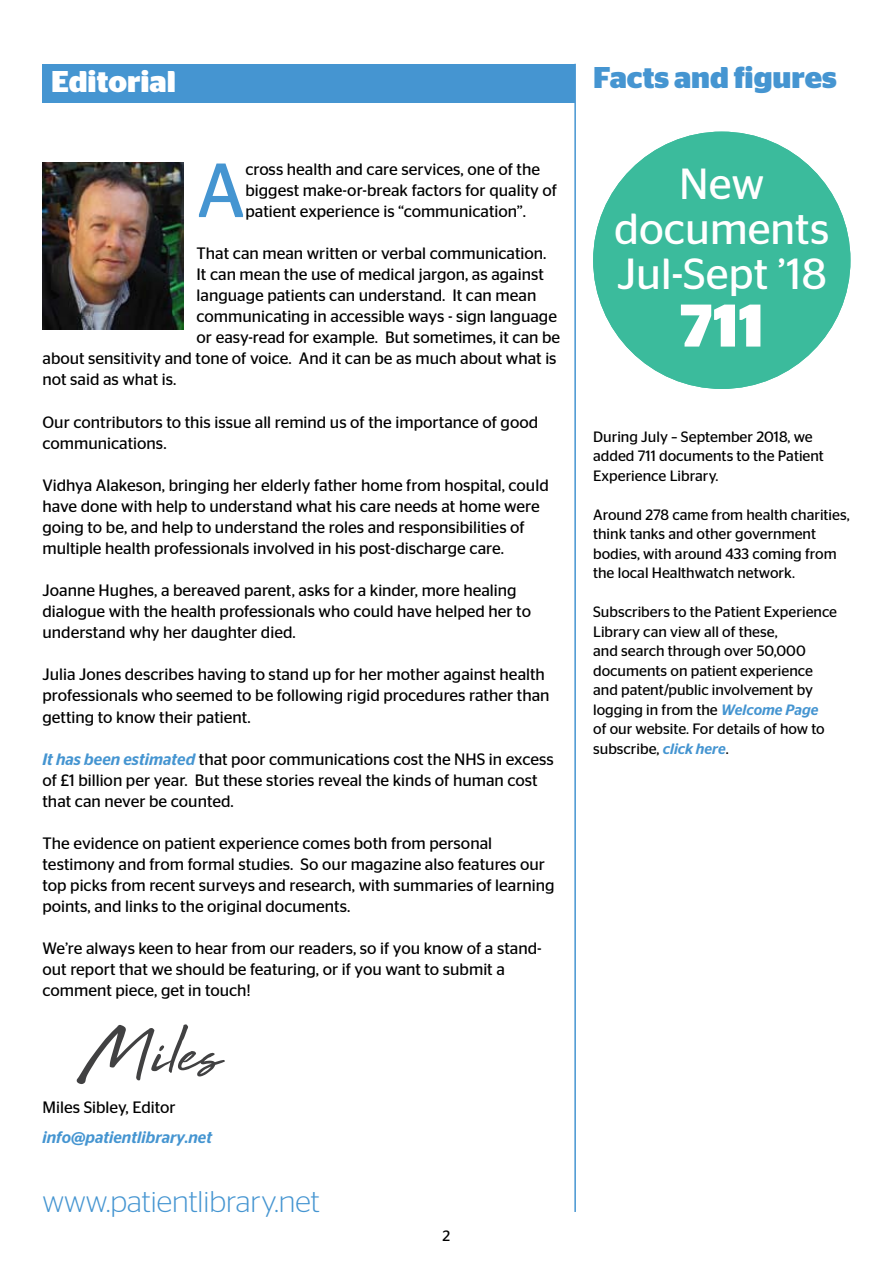
<style>
.page{position:relative;width:893px;height:1263px;background:#fff}
.page>*{position:absolute;margin:0;border:0;box-sizing:border-box;transform-origin:0 0}
.t1{font:76.5px "Stag Sans";color:#4595d1}
.t2{font:75px "High Tide";color:#414142}
.t3{font:700 60px "Stag Sans";color:#fff}
.t4{font:43.5px/45px "Stag Sans";color:#fff;text-align:center}
.t5{font:300 30px "Stag Sans";color:#4595d1}
.t6{font:700 30px "Stag Sans";color:#4595d1}
.t7{font:700 30px "Stag Sans";color:#fff}
.t8{font:16.5px/21px "Stag Sans";color:#000}
.t9{font:italic 500 16.5px "Stag Sans";color:#4595d1}
.t10{font:15px/19.5px "Stag Sans";color:#000}
.s1{font-weight:500;font-style:italic;color:#4595d1}
</style>
<div class="page">
<hr style="left:574px;top:64px;width:2px;height:1148px;background:#4595d1">
<div style="left:43px;top:64px;width:532px;height:39px;background:#4595d1"></div>
<img style="left:43px;top:163px;width:141px;height:167px">
<div style="left:593px;top:132px;width:257px;height:257px;background:#3bbb9c;border-radius:50%"></div>
<h3 class="t7" style="left:51px;top:64px;width:126px">Editorial</h3>
<h3 class="t6" style="left:593px;top:60px;width:245px">Facts and figures</h3>
<h1 class="t1" style="left:197px;top:147px;width:50px">A</h1>
<p class="t8" style="left:245px;top:159px;width:313px">cross health and care services, one of the biggest make-or-break factors for quality of patient experience is “communication”.</p>
<p class="t8" style="left:197px;top:243px;width:351px">That can mean written or verbal communication.</p>
<p class="t8" style="left:197px;top:264px;width:349px">It can mean the use of medical jargon, as against</p>
<p class="t8" style="left:197px;top:285px;width:341px">language patients can understand. It can mean</p>
<p class="t8" style="left:197px;top:306px;width:362px">communicating in accessible ways - sign language</p>
<p class="t8" style="left:197px;top:327px;width:365px">or easy-read for example. But sometimes, it can be</p>
<p class="t8" style="left:43px;top:348px;width:516px">about sensitivity and tone of voice. And it can be as much about what is</p>
<p class="t8" style="left:43px;top:369px;width:135px">not said as what is.</p>
<p class="t8" style="left:43px;top:411px;width:497px">Our contributors to this issue all remind us of the importance of good communications.</p>
<p class="t8" style="left:43px;top:474px;width:508px">Vidhya Alakeson, bringing her elderly father home from hospital, could have done with help to understand what his care needs at home were going to be, and help to understand the roles and responsibilities of multiple health professionals involved in his post-discharge care.</p>
<p class="t8" style="left:43px;top:580px;width:490px">Joanne Hughes, a bereaved parent, asks for a kinder, more healing dialogue with the health professionals who could have helped her to understand why her daughter died.</p>
<p class="t8" style="left:43px;top:664px;width:509px">Julia Jones describes having to stand up for her mother against health professionals who seemed to be following rigid procedures rather than getting to know their patient.</p>
<p class="t8" style="left:43px;top:748px;width:513px"><span class="s1">It has been estimated</span> that poor communications cost the NHS in excess of £1 billion per year. But these stories reveal the kinds of human cost that can never be counted.</p>
<p class="t8" style="left:43px;top:833px;width:514px">The evidence on patient experience comes both from personal testimony and from formal studies. So our magazine also features our top picks from recent surveys and research, with summaries of learning points, and links to the original documents.</p>
<p class="t8" style="left:43px;top:938px;width:501px">We’re always keen to hear from our readers, so if you know of a stand&shy;out report that we should be featuring, or if you want to submit a comment piece, get in touch!</p>
<h2 class="t2" style="left:85px;top:1001px;width:136px">Miles</h2>
<p class="t8" style="left:43px;top:1097px;width:135px">Miles Sibley, Editor</p>
<p class="t9" style="left:43px;top:1127px;width:171px">info@patientlibrary.net</p>
<h3 class="t5" style="left:43px;top:1185px;width:279px">www.patientlibrary.net</h3>
<p class="t10" style="left:443px;top:1225px;width:9px">2</p>
<h3 class="t4" style="left:614px;top:161px;width:217px">New documents<br>Jul-Sept ’18</h3>
<h3 class="t3" style="left:680px;top:291px;width:86px">711</h3>
<p class="t10" style="left:593px;top:427px;width:232px">During July – September 2018, we added 711 documents to the Patient<br>Experience Library.</p>
<p class="t10" style="left:593px;top:505px;width:258px">Around 278 came from health charities, think tanks and other government bodies, with around 433 coming from the local Healthwatch network.</p>
<p class="t10" style="left:593px;top:602px;width:246px">Subscribers to the Patient Experience<br>Library can view all of these,<br>and search through over 50,000 documents on patient experience and patent/public involvement by logging in from the <span class="s1">Welcome Page<br></span>of our website. For details of how to subscribe, <span class="s1">click here</span>.</p>
</div>
